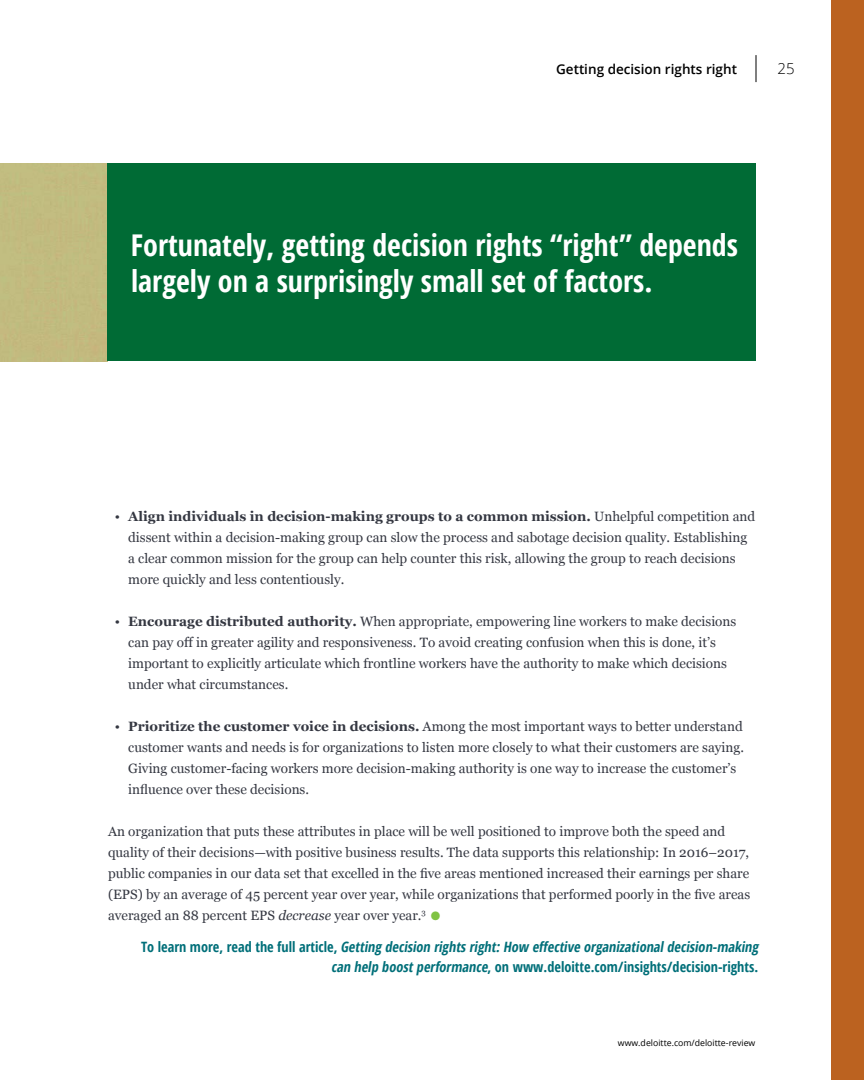
<style>
.page{position:relative;width:864px;height:1080px;background:#fff}
.page>*{position:absolute;margin:0;border:0;box-sizing:border-box;transform-origin:0 0}
.body-copy{font:33px "Minion Pro";color:#80c342}
.heading2{font:700 30px/36px "Open Sans Condensed";color:#fff}
.t1{font:300 15px "Open Sans";color:#000}
.sidebar-body{font:italic 700 14.25px/19.5px "Open Sans Condensed";color:#006f79;text-align:right}
.body-copy-2{font:13.5px/21px "Georgia";color:#343741}
.t2{font:600 13.5px "Open Sans";color:#000}
.t3{font:8.7px "Open Sans";color:#000}
.s1{font-weight:700}
.s2{font-style:italic}
.s3{font-style:normal}
</style>
<div class="page">
<div style="left:0;top:163px;width:108px;height:198px;background:#c2bb7f"></div>
<div style="left:832px;top:0;width:32px;height:1080px;background:#bb6220"></div>
<div style="left:108px;top:163px;width:648px;height:198px;background:#006b35"></div>
<svg style="left:756px;top:55px;width:1px;height:27px"></svg>
<p class="t2" style="left:556px;top:59px;width:182px">Getting decision rights right</p>
<p class="t1" style="left:777px;top:59px;width:19px">25</p>
<p class="heading2" style="left:131px;top:226px;width:609px">Fortunately, getting decision rights “right” depends largely on a surprisingly small set of factors.</p>
<p class="body-copy-2" style="left:128px;top:505px;width:629px;text-indent:-14px">• <span class="s1">Align individuals in decision-making groups to a common mission.</span> Unhelpful competition and dissent within a decision-making group can slow the process and sabotage decision quality. Establishing a clear common mission for the group can help counter this risk, allowing the group to reach decisions more quickly and less contentiously.</p>
<p class="body-copy-2" style="left:128px;top:610px;width:610px;text-indent:-14px">• <span class="s1">Encourage distributed authority.</span> When appropriate, empowering line workers to make decisions can pay off in greater agility and responsiveness. To avoid creating confusion when this is done, it’s important to explicitly articulate which frontline workers have the authority to make which decisions under what circumstances.</p>
<p class="body-copy-2" style="left:128px;top:715px;width:617px;text-indent:-14px">• <span class="s1">Prioritize the customer voice in decisions.</span> Among the most important ways to better understand customer wants and needs is for organizations to listen more closely to what their customers are saying.<br>Giving customer-facing workers more decision-making authority is one way to increase the customer’s influence over these decisions.</p>
<p class="body-copy-2" style="left:108px;top:820px;width:644px">An organization that puts these attributes in place will be well positioned to improve both the speed and quality of their decisions—with positive business results. The data supports this relationship: In 2016–2017, public companies in our data set that excelled in the five areas mentioned increased their earnings per share (EPS) by an average of 45 percent year over year, while organizations that performed poorly in the five areas averaged an 88 percent EPS <span class="s2">decrease</span> year over year.<sup>3</sup></p>
<p class="body-copy" style="left:429px;top:890px;width:14px">•</p>
<p class="sidebar-body" style="left:141px;top:937px;width:622px"><span class="s3">T o l e a r n m o r e , r e a d t h e f u l l a r t i c l e ,</span> Getting decision rightsright:How effective organizationaldecision-making can help boostperformance<span class="s3">, on www.deloitte.com/insights/decision-rights.</span></p>
<p class="t3" style="left:618px;top:1037px;width:139px">www.deloitte.com/deloitte-review</p>
</div>
